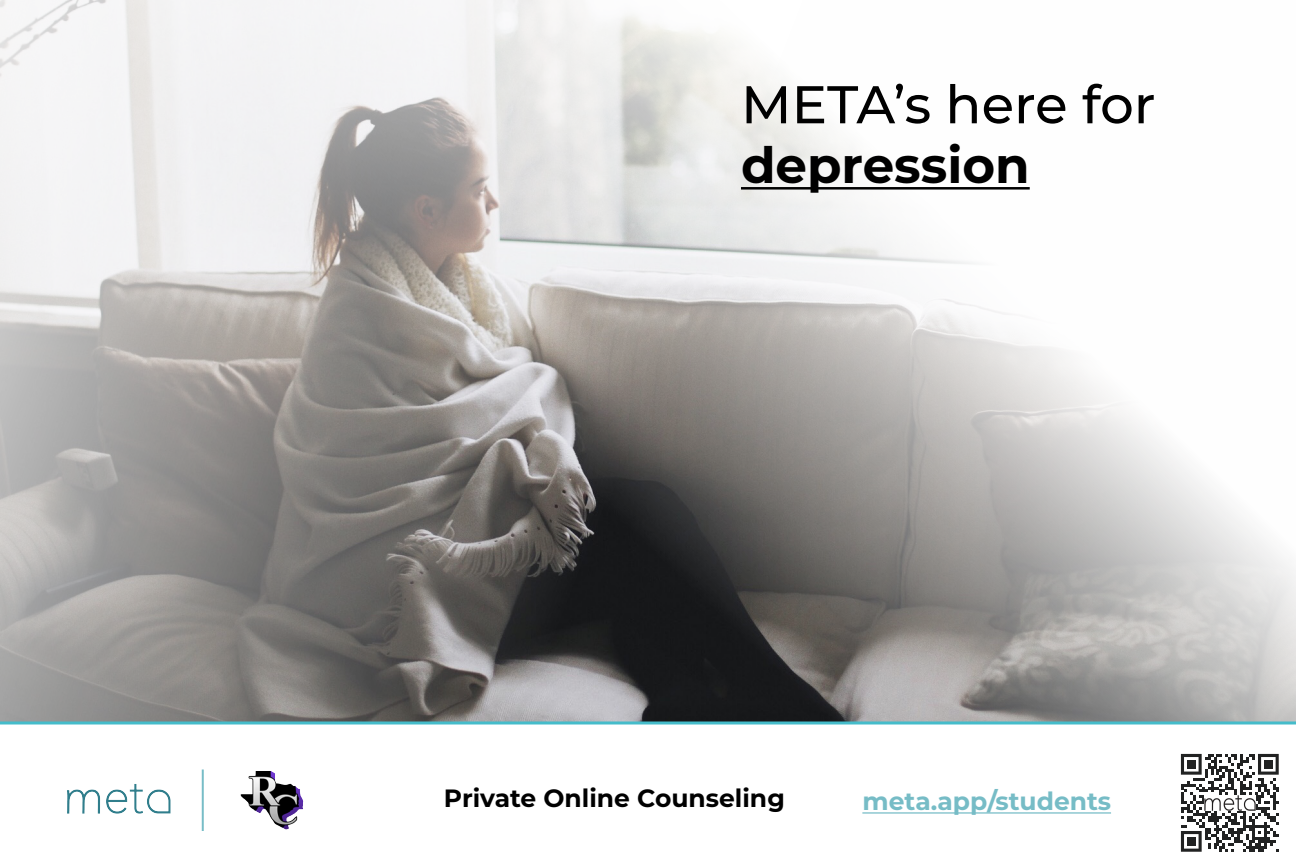
<style>
.page{position:relative;width:1296px;height:864px;background:#fff}
.page>*{position:absolute;margin:0;border:0;box-sizing:border-box;transform-origin:0 0}
.t1{font:500 53px "Montserrat";color:#000}
.t2{font:700 50px "Montserrat";color:#000}
.t3{font:700 25px "Montserrat";color:#000}
.t4{font:700 25px "Montserrat";color:#76bcc6}
</style>
<div class="page">
<hr style="left:202px;top:770px;width:2px;height:61px;background:#78bdc7">
<hr style="left:862px;top:812px;width:249px;height:2px;background:#76bcc6">
<svg style="left:1181px;top:754px;width:98px;height:98px"></svg>
<div style="left:1187px;top:760px;width:9px;height:9px;background:#212222"></div>
<div style="left:1264px;top:760px;width:9px;height:9px;background:#212222"></div>
<div style="left:1187px;top:837px;width:9px;height:9px;background:#212222"></div>
<img style="left:1205px;top:796px;width:50px;height:14px">
<img style="left:240px;top:771px;width:64px;height:59px">
<img style="left:67px;top:784px;width:104px;height:30px">
<img style="left:0;top:0;width:1296px;height:722px">
<hr style="left:741px;top:187px;width:289px;height:3px;background:#000">
<hr style="left:0;top:722px;width:1296px;height:2px;background:#45bcca">
<p class="t1" style="left:741px;top:67px;width:416px">META’s here for</p>
<p class="t2" style="left:741px;top:130px;width:290px">depression</p>
<p class="t3" style="left:444px;top:780px;width:342px">Private Online Counseling</p>
<p class="t4" style="left:862px;top:784px;width:250px">meta.app/students</p>
</div>
